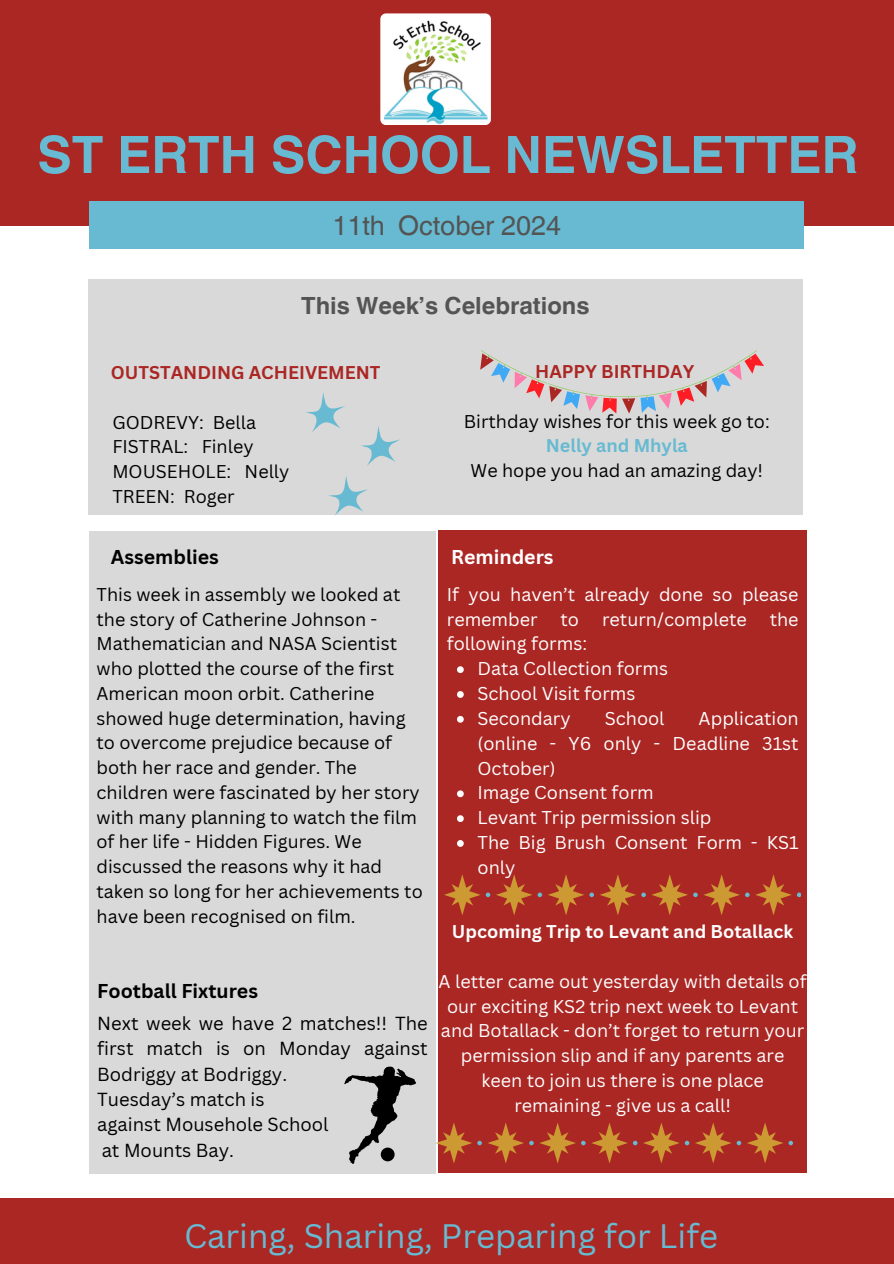
<style>
.page{position:relative;width:894px;height:1264px;background:#fff}
.page>*{position:absolute;margin:0;border:0;box-sizing:border-box;transform-origin:0 0}
.t1{font:700 51.45px "Helvetica World";color:#67bad1}
.t2{font:33px "Canva Sans";color:#67bad1}
.t3{font:27px "Helvetica World";color:#545454}
.t4{font:700 23.7px "Helvetica World";color:#545454}
.t5{font:700 19.5px "Canva Sans";color:#000}
.t6{font:700 19.5px "Canva Sans";color:#fff}
.t7{font:18.45px/25.3px "Canva Sans";color:#000;text-align:justify}
.t8{font:18px/24.8px "Canva Sans";color:#000}
.t9{font:18px/24.8px "Canva Sans";color:#fff}
.t10{font:18px/24.8px "Canva Sans";color:#fdfefe;text-align:center}
.t11{font:700 18px "Canva Sans";color:#ab2724}
.t12{font:700 18px "Canva Sans";color:#fdfefe}
.t13{font:700 18px "Canva Sans";color:#67bad1}
</style>
<div class="page">
<div style="left:437px;top:530px;width:369px;height:642px;background:#ab2724"></div>
<div style="left:89px;top:531px;width:346px;height:642px;background:#d9d9d9"></div>
<div style="left:0;top:0;width:893px;height:225px;background:#ab2724"></div>
<div style="left:89px;top:202px;width:715px;height:47px;background:#67bad1"></div>
<div style="left:88px;top:279px;width:714px;height:236px;background:#d9d9d9"></div>
<div style="left:0;top:1197px;width:893px;height:66px;background:#ab2724"></div>
<img style="left:380px;top:13px;width:110px;height:112px;border-radius:6px">
<svg style="left:305px;top:392px;width:40px;height:40px"></svg>
<svg style="left:362px;top:426px;width:38px;height:40px"></svg>
<svg style="left:328px;top:476px;width:40px;height:39px"></svg>
<svg style="left:480px;top:350px;width:283px;height:63px"></svg>
<svg style="left:435px;top:1122px;width:357px;height:41px"></svg>
<svg style="left:344px;top:1066px;width:72px;height:98px"></svg>
<div style="left:380px;top:1147px;width:14px;height:14px;background:#000;border-radius:50%"></div>
<svg style="left:457px;top:666px;width:6px;height:7px"></svg>
<svg style="left:457px;top:691px;width:6px;height:7px"></svg>
<svg style="left:457px;top:716px;width:6px;height:6px"></svg>
<svg style="left:457px;top:790px;width:6px;height:7px"></svg>
<svg style="left:457px;top:815px;width:6px;height:7px"></svg>
<svg style="left:457px;top:840px;width:6px;height:6px"></svg>
<svg style="left:444px;top:874px;width:356px;height:41px"></svg>
<h5 class="t1" style="left:37px;top:113px;width:822px">ST ERTH SCHOOL NEWSLETTER</h5>
<p class="t3" style="left:332px;top:209px;width:230px">11th October 2024</p>
<p class="t4" style="left:301px;top:286px;width:290px">This Week’s Celebrations</p>
<p class="t11" style="left:111px;top:360px;width:271px">OUTSTANDING ACHEIVEMENT</p>
<p class="t8" style="left:112px;top:409px;width:145px">GODREVY: Bella</p>
<h6 class="t8" style="left:112px;top:434px;width:143px">FISTRAL: Finley</h6>
<p class="t8" style="left:112px;top:459px;width:178px">MOUSEHOLE: Nelly</p>
<h6 class="t8" style="left:112px;top:483px;width:124px">TREEN: Roger</h6>
<p class="t11" style="left:535px;top:359px;width:160px">HAPPY BIRTHDAY</p>
<p class="t8" style="left:463px;top:408px;width:307px">Birthday wishes for this week go to:</p>
<p class="t13" style="left:545px;top:433px;width:143px">Nelly and Mhyla</p>
<p class="t8" style="left:470px;top:457px;width:294px">We hope you had an amazing day!</p>
<h6 class="t5" style="left:111px;top:543px;width:109px">Assemblies</h6>
<p class="t8" style="left:96px;top:581px;width:327px">This week in assembly we looked at the story of Catherine Johnson - Mathematician and NASA Scientist who plotted the course of the first American moon orbit. Catherine showed huge determination, having to overcome prejudice because of both her race and gender. The children were fascinated by her story with many planning to watch the film of her life - Hidden Figures. We discussed the reasons why it had taken so long for her achievements to have been recognised on film.</p>
<p class="t5" style="left:97px;top:977px;width:162px">Football Fixtures</p>
<p class="t7" style="left:97px;top:1010px;width:332px">Next week we have 2 matches!! The first match is on Monday against Bodriggy at Bodriggy.</p>
<p class="t7" style="left:97px;top:1086px;width:169px">Tuesday’s match is</p>
<p class="t7" style="left:97px;top:1111px;width:233px">against Mousehole School</p>
<p class="t7" style="left:102px;top:1136px;width:134px">at Mounts Bay.</p>
<p class="t6" style="left:451px;top:543px;width:104px">Reminders</p>
<p class="t9" style="left:446px;top:581px;width:353px">If you haven’t already done so please remember</p>
<p class="t9" style="left:560px;top:606px;width:20px">to</p>
<p class="t9" style="left:602px;top:606px;width:146px">return/complete</p>
<p class="t9" style="left:769px;top:606px;width:30px">the</p>
<p class="t9" style="left:446px;top:631px;width:142px">following forms:</p>
<h5 class="t9" style="left:477px;top:656px;width:192px">Data Collection forms</h5>
<p class="t9" style="left:477px;top:680px;width:159px">School Visit forms</p>
<p class="t9" style="left:477px;top:705px;width:95px">Secondary</p>
<p class="t9" style="left:604px;top:705px;width:61px">School</p>
<p class="t9" style="left:477px;top:705px;width:322px;text-align:justify;text-indent:221px">Application (online - Y6 only - Deadline 31st October)</p>
<p class="t9" style="left:477px;top:780px;width:178px">Image Consent form</p>
<p class="t9" style="left:477px;top:805px;width:235px">Levant Trip permission slip</p>
<p class="t9" style="left:477px;top:829px;width:322px">The Big Brush Consent Form - KS1 only</p>
<h3 class="t12" style="left:452px;top:919px;width:343px">Upcoming Trip to Levant and Botallack</h3>
<h4 class="t10" style="left:438px;top:968px;width:369px">A letter came out yesterday with details of our exciting KS2 trip next week to Levant and Botallack - don’t forget to return your permission slip and if any parents are keen to join us there is one place remaining - give us a call!</h4>
<p class="t2" style="left:184px;top:1213px;width:535px">Caring, Sharing, Preparing for Life</p>
</div>
